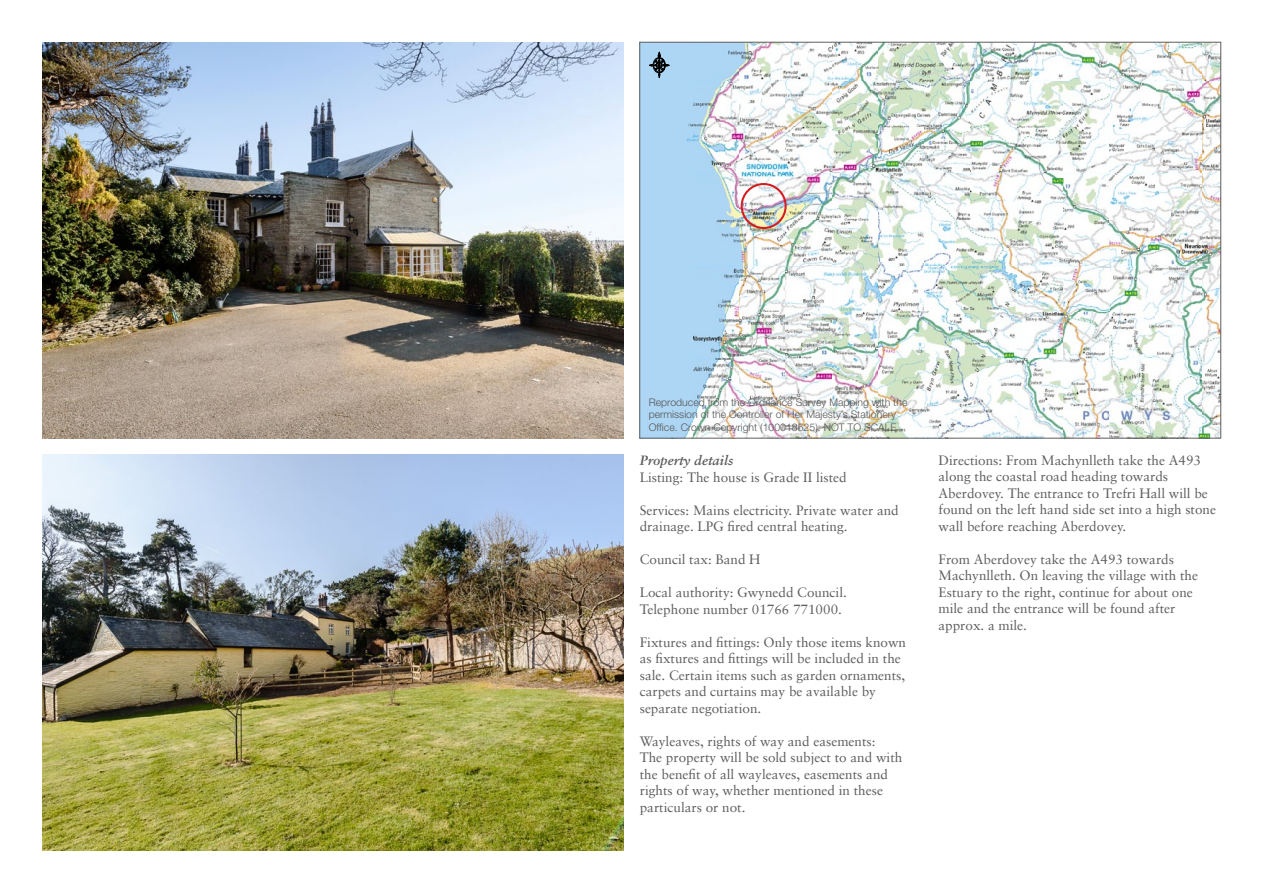
<style>
.page{position:relative;width:1263px;height:893px;background:#fff}
.page>*{position:absolute;margin:0;border:0;box-sizing:border-box;transform-origin:0 0}
.t1{font:13.5px/16.5px "Sabon";color:#5f5e5e}
.t2{font:italic 700 13.5px "Sabon LT Std";color:#5f5e5e}
.t3{font:300 10.5px/12.6px "Helvetica Neue";color:#575756}
</style>
<div class="page">
<img style="left:641px;top:44px;width:578px;height:392px">
<img style="left:42px;top:42px;width:581px;height:396px">
<img style="left:42px;top:455px;width:581px;height:396px">
<svg style="left:649px;top:51px;width:21px;height:27px"></svg>
<div style="left:741px;top:183px;width:46px;height:46px;border:2px solid #d51c20;border-radius:50%"></div>
<p class="t3" style="left:649px;top:395px;width:260px">Reproduced from the Ordnance Survey Mapping with the permission of the Controller of Her Majesty’s Stationery<br>Office. Crown Copyright (100018525). NOT TO SCALE</p>
<p class="t2" style="left:640px;top:452px;width:95px">Property details</p>
<p class="t1" style="left:640px;top:468px;width:209px">Listing: The house is Grade II listed</p>
<p class="t1" style="left:640px;top:501px;width:261px">Services: Mains electricity. Private water and drainage. LPG fired central heating.</p>
<p class="t1" style="left:640px;top:551px;width:122px">Council tax: Band H</p>
<p class="t1" style="left:640px;top:584px;width:209px">Local authority: Gwynedd Council.<br>Telephone number 01766 771000.</p>
<p class="t1" style="left:640px;top:633px;width:268px">Fixtures and fittings: Only those items known as fixtures and fittings will be included in the sale. Certain items such as garden ornaments, carpets and curtains may be available by separate negotiation.</p>
<p class="t1" style="left:640px;top:732px;width:264px">Wayleaves, rights of way and easements:<br>The property will be sold subject to and with the benefit of all wayleaves, easements and rights of way, whether mentioned in these particulars or not.</p>
<p class="t1" style="left:938px;top:452px;width:279px">Directions: From Machynlleth take the A493 along the coastal road heading towards Aberdovey. The entrance to Trefri Hall will be found on the left hand side set into a high stone wall before reaching Aberdovey.</p>
<p class="t1" style="left:938px;top:551px;width:261px">From Aberdovey take the A493 towards Machynlleth. On leaving the village with the Estuary to the right, continue for about one mile and the entrance will be found after approx. a mile.</p>
</div>
